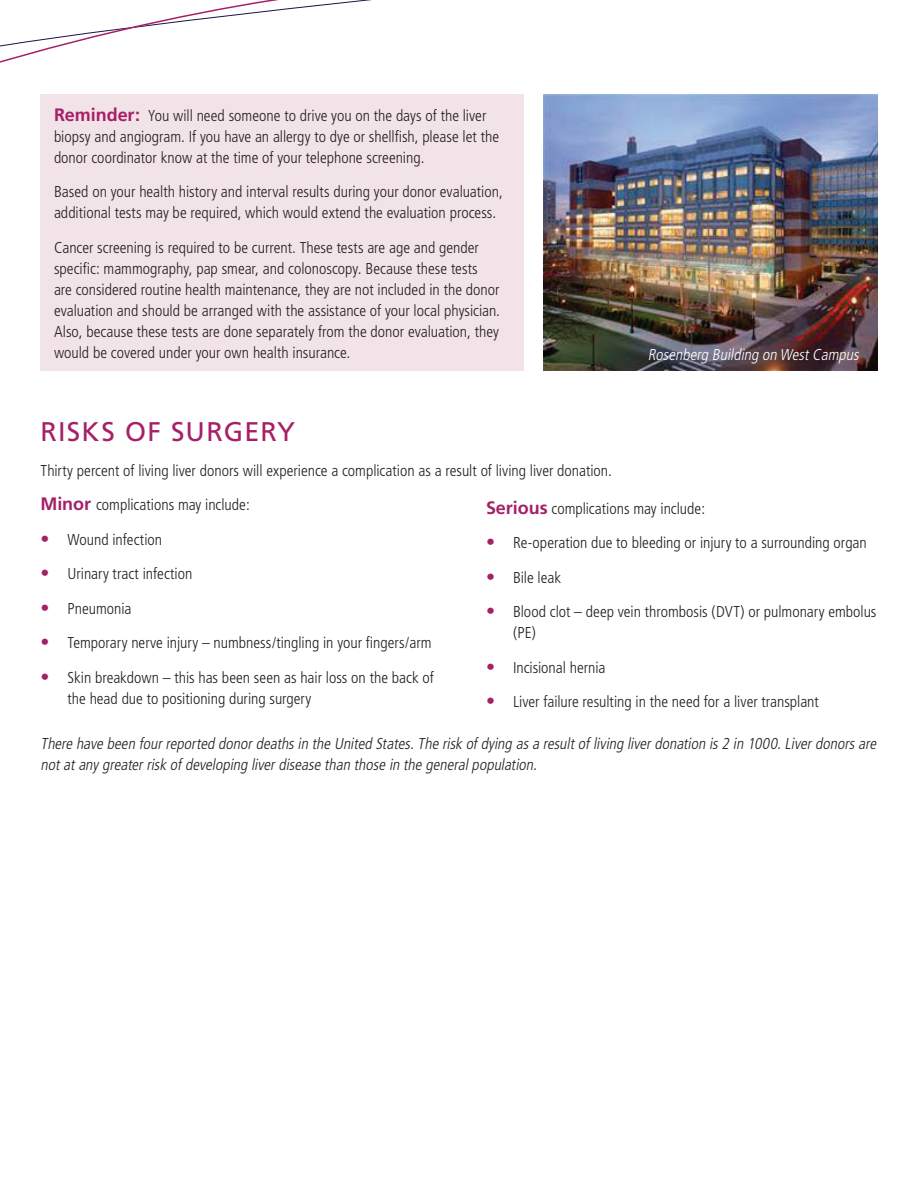
<style>
.page{position:relative;width:918px;height:1188px;background:#fff}
.page>*{position:absolute;margin:0;border:0;box-sizing:border-box;transform-origin:0 0}
.t1{font:27px "Frutiger";letter-spacing:.04em;color:#a62067}
.t2{font:300 condensed 15.75px/21px "Frutiger";color:#231f20}
.t3{font:italic 300 condensed 15.75px/21px "Frutiger";color:#231f20}
.t4{font:italic 300 condensed 15.75px "Frutiger";color:#fff}
.s1{font-weight:700;font-stretch:normal;font-size:18px;color:#a62067}
</style>
<div class="page">
<div style="left:40px;top:94px;width:484px;height:277px;background:#f2e3e8"></div>
<svg style="left:0;top:0;width:372px;height:63px"></svg>
<img style="left:543px;top:94px;width:335px;height:277px">
<p class="t2" style="left:54px;top:105px;width:447px"><span class="s1">Reminder:</span> You will need someone to drive you on the days of the liver biopsy and angiogram. If you have an allergy to dye or shellfish, please let the donor coordinator know at the time of your telephone screening.</p>
<p class="t2" style="left:54px;top:182px;width:450px">Based on your health history and interval results during your donor evaluation, additional tests may be required, which would extend the evaluation process.</p>
<p class="t2" style="left:54px;top:237px;width:448px">Cancer screening is required to be current. These tests are age and gender specific: mammography, pap smear, and colonoscopy. Because these tests<br>are considered routine health maintenance, they are not included in the donor evaluation and should be arranged with the assistance of your local physician.<br>Also, because these tests are done separately from the donor evaluation, they would be covered under your own health insurance.</p>
<p class="t4" style="left:648px;top:345px;width:216px">Rosenberg Building on WestCampus</p>
<h1 class="t1" style="left:40px;top:416px;width:256px">RISKS OF SURGERY</h1>
<p class="t2" style="left:40px;top:453px;width:573px;line-height:34.5px">Thirty percent of living liver donors will experience a complication as a result of living liver donation.<br><span class="s1">Minor</span> complications may include:</p>
<p class="t2" style="left:40px;top:529px;width:123px"><span class="s1">•</span> Wound infection</p>
<p class="t2" style="left:40px;top:564px;width:153px"><span class="s1">•</span> Urinary tract infection</p>
<p class="t2" style="left:40px;top:598px;width:92px"><span class="s1">•</span> Pneumonia</p>
<p class="t2" style="left:40px;top:633px;width:393px"><span class="s1">•</span> Temporary nerve injury – numbness/tingling in your fingers/arm</p>
<p class="t2" style="left:68px;top:667px;width:368px;text-indent:-27px"><span class="s1">•</span> Skin breakdown – this has been seen as hair loss on the back of the head due to positioning during surgery</p>
<p class="t2" style="left:486px;top:498px;width:221px"><span class="s1">Serious</span> complications may include:</p>
<p class="t2" style="left:486px;top:533px;width:382px"><span class="s1">•</span> Re-operation due to bleeding or injury to a surrounding organ</p>
<p class="t2" style="left:486px;top:567px;width:77px"><span class="s1">•</span> Bile leak</p>
<p class="t2" style="left:513px;top:602px;width:365px;text-indent:-27px"><span class="s1">•</span> Blood clot – deep vein thrombosis (DVT) or pulmonary embolus (PE)</p>
<p class="t2" style="left:486px;top:657px;width:121px"><span class="s1">•</span> Incisional hernia</p>
<p class="t2" style="left:486px;top:692px;width:334px"><span class="s1">•</span> Liver failure resulting in the need for a liver transplant</p>
<p class="t3" style="left:40px;top:733px;width:840px">There have been fourreported donordeathsin the United States.The risk ofdying asa resultofliving liverdonation is2 in 1000.Liverdonorsare notatanygreaterrisk ofdeveloping liverdisease than those in the generalpopulation.</p>
</div>
